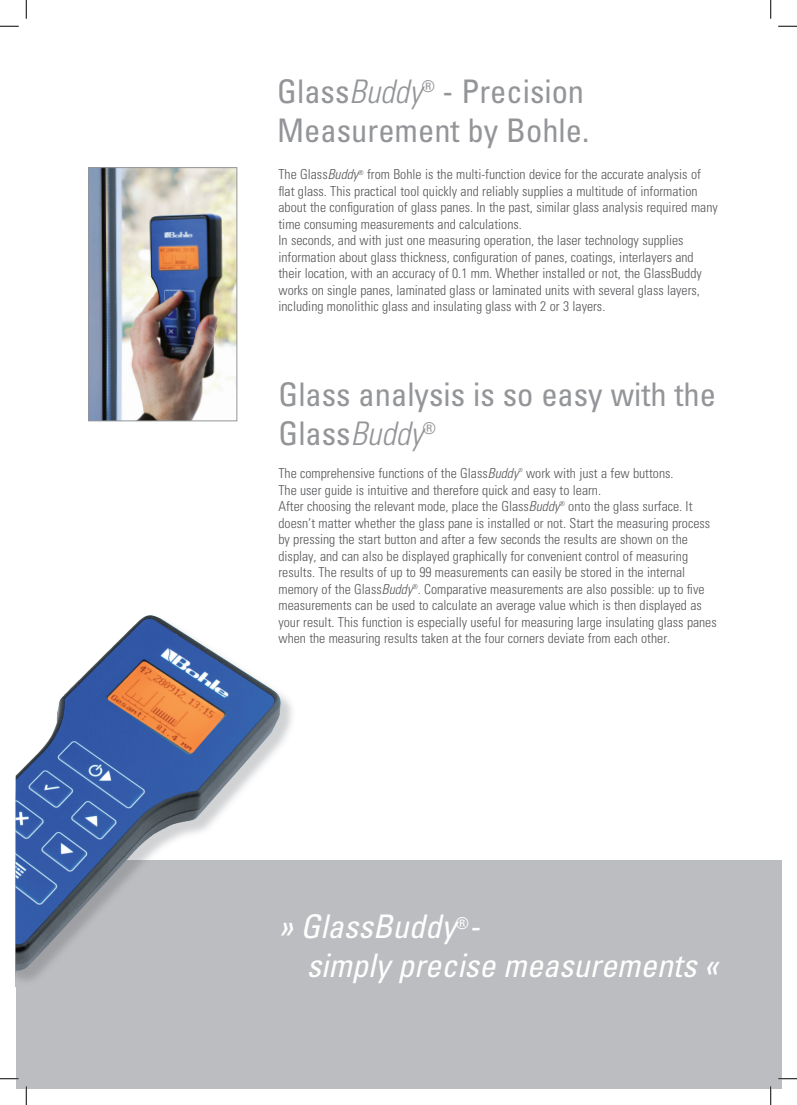
<style>
.page{position:relative;width:797px;height:1105px;background:#fff}
.page>*{position:absolute;margin:0;border:0;box-sizing:border-box;transform-origin:0 0}
.t1{font:condensed 32.5px/39px "Univers";color:#939598}
.t2{font:italic condensed 32.5px/39px "Univers";color:#fff}
.t3{font:300 condensed 13.75px/16.5px "Univers";color:#57585a}
.t4{font:300 condensed 5.5px "Univers";color:#57585a}
.s1{font-weight:300;font-style:italic}
.s2{font-style:italic}
</style>
<div class="page">
<div style="left:16px;top:860px;width:765px;height:229px;background:#bcbdc0"></div>
<img style="left:90px;top:169px;width:145px;height:250px">
<div style="left:88px;top:167px;width:149px;height:254px;border:1px solid #939598"></div>
<img style="left:16px;top:617px;width:276px;height:364px">
<img style="left:16px;top:615px;width:131px;height:356px">
<svg style="left:0;top:25px;width:19px;height:2px"></svg>
<svg style="left:778px;top:25px;width:19px;height:2px"></svg>
<svg style="left:0;top:1078px;width:19px;height:1px"></svg>
<svg style="left:778px;top:1078px;width:19px;height:1px"></svg>
<svg style="left:25px;top:0;width:2px;height:19px"></svg>
<svg style="left:25px;top:1086px;width:2px;height:19px"></svg>
<svg style="left:770px;top:0;width:1px;height:19px"></svg>
<svg style="left:770px;top:1086px;width:1px;height:19px"></svg>
<h1 class="t1" style="left:277px;top:72px;width:313px">Glass<span class="s1">Buddy</span><sup>®</sup> - Precision<br>Measurement by Bohle.</h1>
<p class="t3" style="left:278px;top:166px;width:441px">The Glass<span class="s2">Buddy</span><sup>®</sup> from Bohle is the multi-function device for the accurate analysis of flat glass. This practical tool quickly and reliably supplies a multitude of information about the configuration of glass panes. In the past, similar glass analysis required many time consuming measurements and calculations.<br>In seconds, and with just one measuring operation, the laser technology supplies information about glass thickness, configuration of panes, coatings, interlayers and their location, with an accuracy of 0.1 mm. Whether installed or not, the GlassBuddy works on single panes, laminated glass or laminated units with several glass layers, including monolithic glass and insulating glass with 2 or 3 layers.</p>
<h1 class="t1" style="left:278px;top:374px;width:439px">Glass analysis is so easy with the<br>Glass<span class="s1">Buddy</span><sup>®</sup></h1>
<p class="t3" style="left:278px;top:465px;width:241px">The comprehensive functions of the Glass<span class="s2">Buddy</span></p>
<p class="t4" style="left:518px;top:467px;width:6px">®</p>
<p class="t3" style="left:278px;top:465px;width:440px;text-indent:247px">work with just a few buttons.<br>The user guide is intuitive and therefore quick and easy to learn.<br>After choosing the relevant mode, place the Glass<span class="s2">Buddy</span><sup>®</sup> onto the glass surface. It doesn‘t matter whether the glass pane is installed or not. Start the measuring process by pressing the start button and after a few seconds the results are shown on the display, and can also be displayed graphically for convenient control of measuring results. The results of up to 99 measurements can easily be stored in the internal memory of the Glass<span class="s2">Buddy</span><sup>®</sup>. Comparative measurements are also possible: up to five measurements can be used to calculate an average value which is then displayed as your result. This function is especially useful for measuring large insulating glass panes when the measuring results taken at the four corners deviate from each other.</p>
<h1 class="t2" style="left:307px;top:907px;width:413px;text-indent:-29px">» GlassBuddy<sup>®</sup>-<br>simply precise measurements «</h1>
</div>
